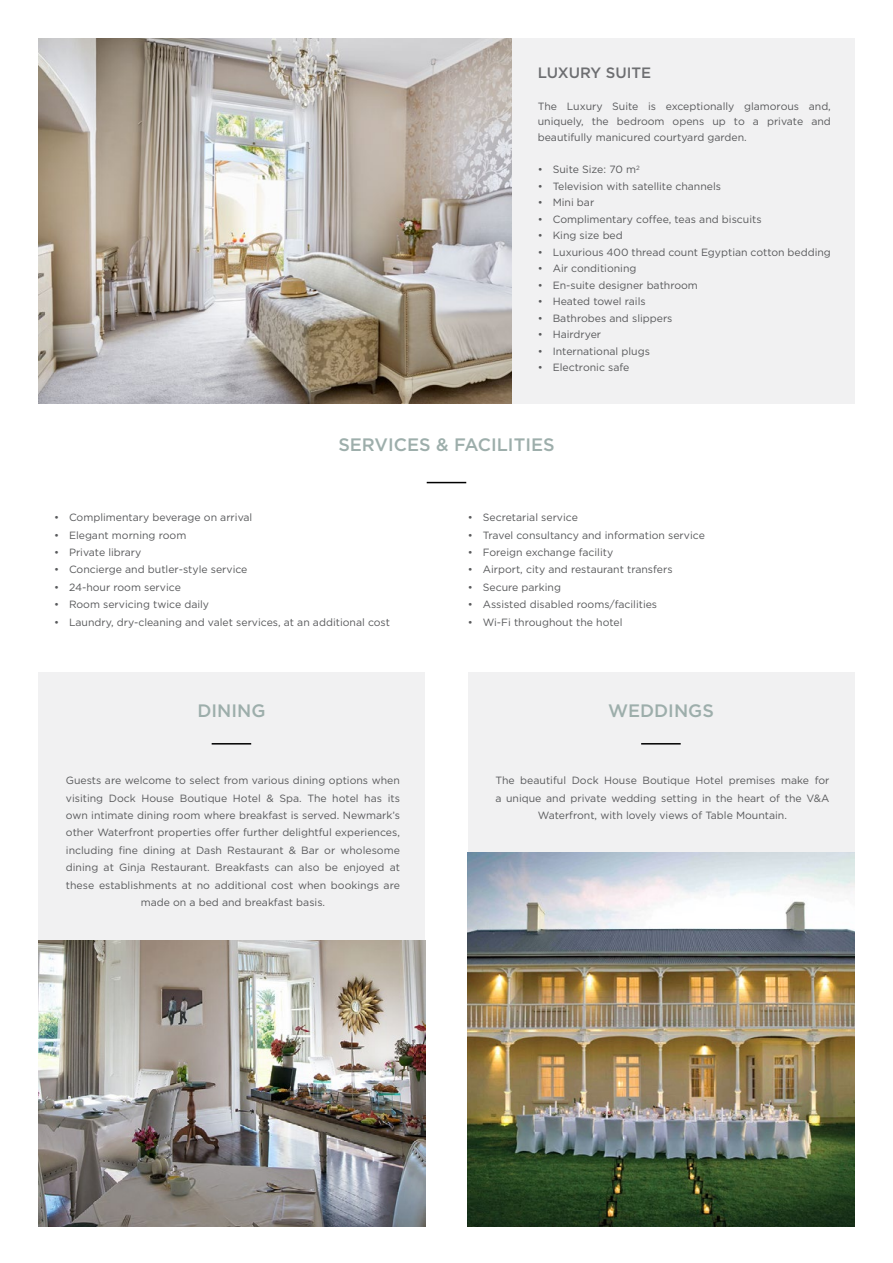
<style>
.page{position:relative;width:893px;height:1263px;background:#fff}
.page>*{position:absolute;margin:0;border:0;box-sizing:border-box;transform-origin:0 0}
.t1{font:500 18px "Gotham";color:#9daeab}
.t2{font:500 15px "Gotham";color:#6d6e71}
.t3{font:10.5px/17.4px "Gotham";color:#58595b;text-align:center}
</style>
<div class="page">
<div style="left:38px;top:673px;width:387px;height:553px;background:#f1f1f2"></div>
<div style="left:468px;top:673px;width:387px;height:553px;background:#f1f1f2"></div>
<div style="left:502px;top:38px;width:353px;height:366px;background:#f1f1f2"></div>
<img style="left:38px;top:38px;width:473px;height:366px">
<hr style="left:427px;top:482px;width:39px;height:1px;background:#000">
<hr style="left:212px;top:743px;width:39px;height:1px;background:#000">
<hr style="left:641px;top:743px;width:40px;height:1px;background:#000">
<img style="left:38px;top:941px;width:387px;height:285px">
<img style="left:468px;top:853px;width:386px;height:373px">
<p class="t2" style="left:538px;top:63px;width:115px">LUXURY SUITE</p>
<p class="t3" style="left:538px;top:98px;width:295px;line-height:15.8px;text-align:justify">The Luxury Suite is exceptionally glamorous and, uniquely, the bedroom opens up to a private and beautifully manicured courtyard garden.</p>
<p class="t3" style="left:538px;top:161px;width:103px">• Suite Size: 70 m<sup>2</sup></p>
<p class="t3" style="left:538px;top:177px;width:185px">• Television with satellite channels</p>
<p class="t3" style="left:538px;top:194px;width:58px">• Mini bar</p>
<p class="t3" style="left:538px;top:210px;width:225px">• Complimentary coffee, teas and biscuits</p>
<p class="t3" style="left:538px;top:227px;width:87px">• King size bed</p>
<p class="t3" style="left:538px;top:243px;width:295px">• Luxurious 400 thread count Egyptian cotton bedding</p>
<p class="t3" style="left:538px;top:260px;width:100px">• Air conditioning</p>
<p class="t3" style="left:538px;top:276px;width:162px">• En-suite designer bathroom</p>
<p class="t3" style="left:538px;top:293px;width:109px">• Heated towel rails</p>
<p class="t3" style="left:538px;top:309px;width:136px">• Bathrobes and slippers</p>
<p class="t3" style="left:538px;top:326px;width:65px">• Hairdryer</p>
<p class="t3" style="left:538px;top:342px;width:114px">• International plugs</p>
<p class="t3" style="left:538px;top:359px;width:93px">• Electronic safe</p>
<p class="t1" style="left:338px;top:433px;width:218px">SERVICES &amp; FACILITIES</p>
<p class="t3" style="left:54px;top:509px;width:200px">• Complimentary beverage on arrival</p>
<p class="t3" style="left:54px;top:526px;width:134px">• Elegant morning room</p>
<p class="t3" style="left:54px;top:543px;width:89px">• Private library</p>
<p class="t3" style="left:54px;top:561px;width:195px">• Concierge and butler-style service</p>
<p class="t3" style="left:54px;top:578px;width:128px">• 24-hour room service</p>
<p class="t3" style="left:54px;top:596px;width:157px">• Room servicing twice daily</p>
<p class="t3" style="left:54px;top:613px;width:337px">• Laundry, dry-cleaning and valet services, at an additional cost</p>
<p class="t3" style="left:468px;top:509px;width:112px">• Secretarial service</p>
<p class="t3" style="left:468px;top:526px;width:239px">• Travel consultancy and information service</p>
<p class="t3" style="left:468px;top:543px;width:147px">• Foreign exchange facility</p>
<p class="t3" style="left:468px;top:561px;width:206px">• Airport, city and restaurant transfers</p>
<p class="t3" style="left:468px;top:578px;width:95px">• Secure parking</p>
<p class="t3" style="left:468px;top:596px;width:191px">• Assisted disabled rooms/facilities</p>
<p class="t3" style="left:468px;top:613px;width:156px">• Wi-Fi throughout the hotel</p>
<p class="t1" style="left:197px;top:699px;width:70px">DINING</p>
<p class="t1" style="left:608px;top:699px;width:107px">WEDDINGS</p>
<p class="t3" style="left:66px;top:771px;width:336px">Guests are welcome to select from various dining options when visiting Dock House Boutique Hotel &amp; Spa. The hotel has its own intimate dining room where breakfast is served. Newmark’s other Waterfront properties offer further delightful experiences, including fine dining at Dash Restaurant &amp; Bar or wholesome dining at Ginja Restaurant. Breakfasts can also be enjoyed at these establishments at no additional cost when bookings are made on a bed and breakfast basis.</p>
<p class="t3" style="left:495px;top:771px;width:336px">The beautiful Dock House Boutique Hotel premises make for a unique and private wedding setting in the heart of the V&amp;A<br>Waterfront, with lovely views of Table Mountain.</p>
</div>
